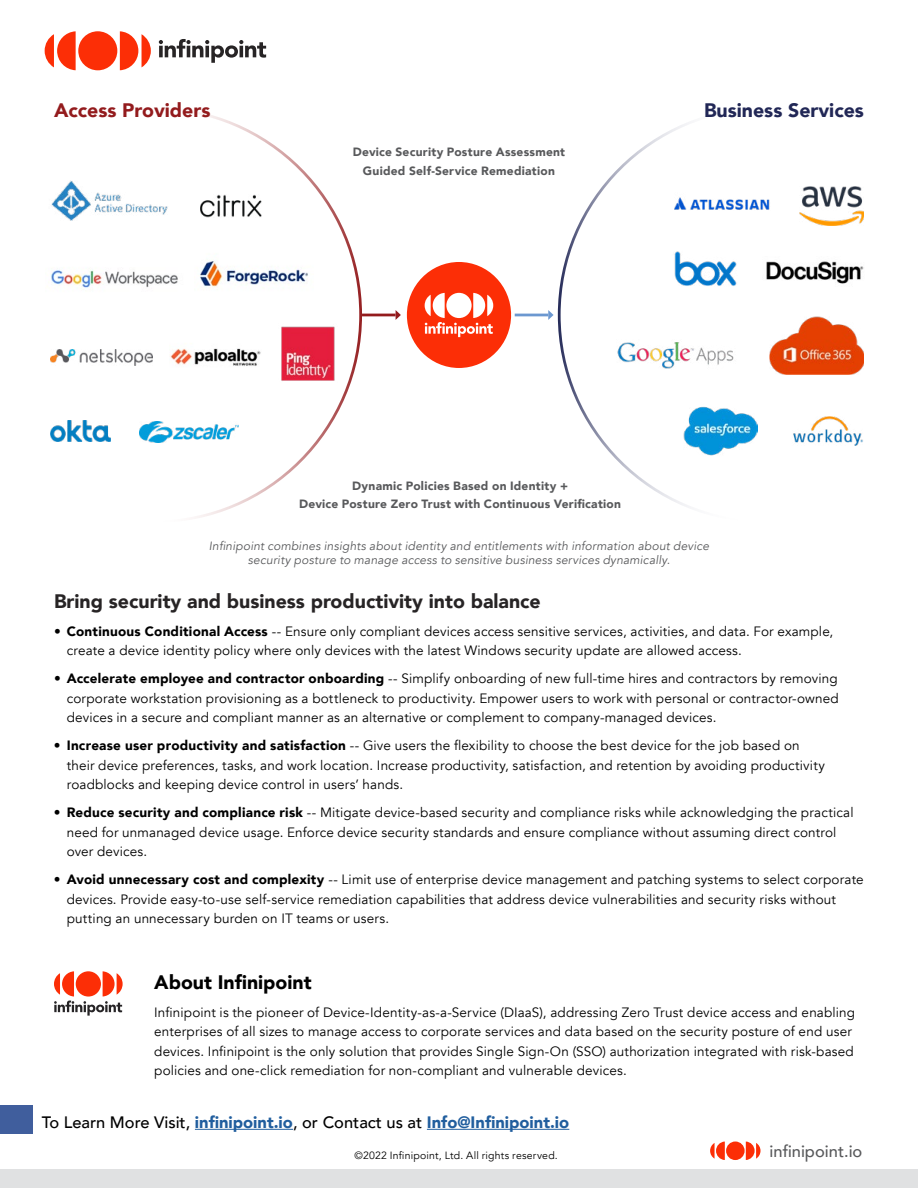
<style>
.page{position:relative;width:918px;height:1188px;background:#fff}
.page>*{position:absolute;margin:0;border:0;box-sizing:border-box;transform-origin:0 0}
.t1{font:900 19.5px "Avenir";color:#272425}
.t2{font:900 19.5px "Avenir";color:#000}
.t3{font:900 19.5px "Avenir";color:#212756}
.t4{font:900 19.5px "Avenir";color:#931b1d}
.t5{font:900 16.5px "Avenir";color:#215e9e}
.t6{font:500 16.5px "Avenir";color:#58595b}
.t7{font:13.5px/19.5px "Avenir";letter-spacing:.01em;color:#000}
.t8{font:italic 12px/14.4px "Avenir";letter-spacing:.015em;color:#58595b;text-align:center}
.t9{font:900 12px/18.6px "Avenir";letter-spacing:.02em;color:#58595b;text-align:center}
.t10{font:10.5px "Avenir";letter-spacing:.02em;color:#000}
.s1{font-weight:900}
.s2{font-weight:500;color:#000}
</style>
<div class="page">
<div style="left:0;top:1169px;width:918px;height:19px;background:#e0e1e2"></div>
<div style="left:726px;top:1142px;width:19px;height:18px;background:#fc2e06;border-radius:50%"></div>
<svg style="left:746px;top:1142px;width:15px;height:18px"></svg>
<svg style="left:710px;top:1142px;width:15px;height:18px"></svg>
<svg style="left:401px;top:256px;width:116px;height:118px;fill:#fc2e06"></svg>
<svg style="left:425px;top:293px;width:68px;height:44px"></svg>
<div style="left:78px;top:31px;width:39px;height:39px;background:#fc2e06;border-radius:50%"></div>
<svg style="left:120px;top:31px;width:31px;height:39px"></svg>
<svg style="left:45px;top:31px;width:31px;height:39px"></svg>
<svg style="left:159px;top:39px;width:107px;height:24px"></svg>
<svg style="left:54px;top:971px;width:69px;height:45px"></svg>
<div style="left:0;top:1106px;width:32px;height:28px;background:#405e9d"></div>
<hr style="left:195px;top:1129px;width:98px;height:1px;background:#215e9e">
<hr style="left:427px;top:1129px;width:142px;height:1px;background:#215e9e">
<svg style="left:151px;top:112px;width:212px;height:406px"></svg>
<svg style="left:557px;top:122px;width:201px;height:386px"></svg>
<img style="left:683px;top:402px;width:74px;height:58px">
<img style="left:611px;top:340px;width:133px;height:35px">
<img style="left:665px;top:239px;width:80px;height:60px">
<img style="left:770px;top:316px;width:94px;height:59px">
<img style="left:662px;top:175px;width:108px;height:62px">
<img style="left:793px;top:417px;width:70px;height:28px">
<img style="left:799px;top:187px;width:65px;height:38px">
<img style="left:751px;top:251px;width:113px;height:44px">
<img style="left:51px;top:256px;width:132px;height:43px">
<img style="left:51px;top:180px;width:125px;height:41px">
<img style="left:50px;top:421px;width:61px;height:20px">
<img style="left:140px;top:422px;width:98px;height:20px">
<img style="left:50px;top:349px;width:102px;height:16px">
<img style="left:266px;top:323px;width:83px;height:60px">
<img style="left:194px;top:242px;width:119px;height:62px">
<img style="left:169px;top:332px;width:92px;height:51px">
<hr style="left:362px;top:314px;width:34px;height:2px;background:#931b1d">
<svg style="left:396px;top:310px;width:5px;height:10px"></svg>
<hr style="left:515px;top:314px;width:33px;height:2px;background:#6c98d0">
<svg style="left:548px;top:310px;width:6px;height:10px"></svg>
<img style="left:200px;top:195px;width:61px;height:22px">
<h1 class="t4" style="left:54px;top:93px;width:158px">Access Providers</h1>
<h1 class="t3" style="left:704px;top:93px;width:161px">Business Services</h1>
<p class="t9" style="left:353px;top:143px;width:214px">Device Security Posture Assessment<br>Guided Self-Service Remediation</p>
<p class="t9" style="left:299px;top:476px;width:323px">Dynamic Policies Based on Identity +<br>Device Posture Zero Trust with Continuous Verification</p>
<p class="t8" style="left:209px;top:539px;width:502px">Infinipoint combines insights about identity and entitlements with information about device security posture to manage access to sensitive business services dynamically.</p>
<h1 class="t1" style="left:54px;top:584px;width:488px">Bring security and business productivity into balance</h1>
<p class="t7" style="left:67px;top:622px;width:768px;text-indent:-13px"><span class="s1">• Continuous Conditional Access</span> -- Ensure only compliant devices access sensitive services, activities, and data. For example, create a device identity policy where only devices with the latest Windows security update are allowed access.</p>
<p class="t7" style="left:67px;top:669px;width:774px;text-align:justify;text-indent:-13px"><span class="s1">• Accelerate employee and contractor onboarding</span> -- Simplify onboarding of new full-time hires and contractors by removing corporate workstation provisioning as a bottleneck to productivity. Empower users to work with personal or contractor-owned devices in a secure and compliant manner as an alternative or complement to company-managed devices.</p>
<p class="t7" style="left:67px;top:736px;width:760px;text-indent:-13px"><span class="s1">• Increase user productivity and satisfaction</span> -- Give users the flexibility to choose the best device for the job based on their device preferences, tasks, and work location. Increase productivity, satisfaction, and retention by avoiding productivity roadblocks and keeping device control in users’ hands.</p>
<p class="t7" style="left:67px;top:803px;width:788px;text-indent:-13px"><span class="s1">• Reduce security and compliance risk</span> -- Mitigate device-based security and compliance risks while acknowledging the practical need for unmanaged device usage. Enforce device security standards and ensure compliance without assuming direct control over devices.</p>
<p class="t7" style="left:67px;top:870px;width:799px;text-indent:-13px"><span class="s1">• Avoid unnecessary cost and complexity</span> -- Limit use of enterprise device management and patching systems to select corporate devices. Provide easy-to-use self-service remediation capabilities that address device vulnerabilities and security risks without putting an unnecessary burden on IT teams or users.</p>
<h1 class="t2" style="left:154px;top:965px;width:159px">About Infinipoint</h1>
<p class="t7" style="left:154px;top:1003px;width:702px">Infinipoint is the pioneer of Device-Identity-as-a-Service (DIaaS), addressing Zero Trust device access and enabling enterprises of all sizes to manage access to corporate services and data based on the security posture of end user devices. Infinipoint is the only solution that provides Single Sign-On (SSO) authorization integrated with risk-based policies and one-click remediation for non-compliant and vulnerable devices.</p>
<p class="t5" style="left:42px;top:1108px;width:529px"><span class="s2">To Learn More Visit,</span> infinipoint.io<span class="s2">, or Contact us at</span> Info@Infinipoint.io</p>
<p class="t10" style="left:355px;top:1149px;width:205px">©2022 Infinipoint, Ltd. All rights reserved.</p>
<p class="t6" style="left:770px;top:1137px;width:94px">infinipoint.io</p>
</div>
